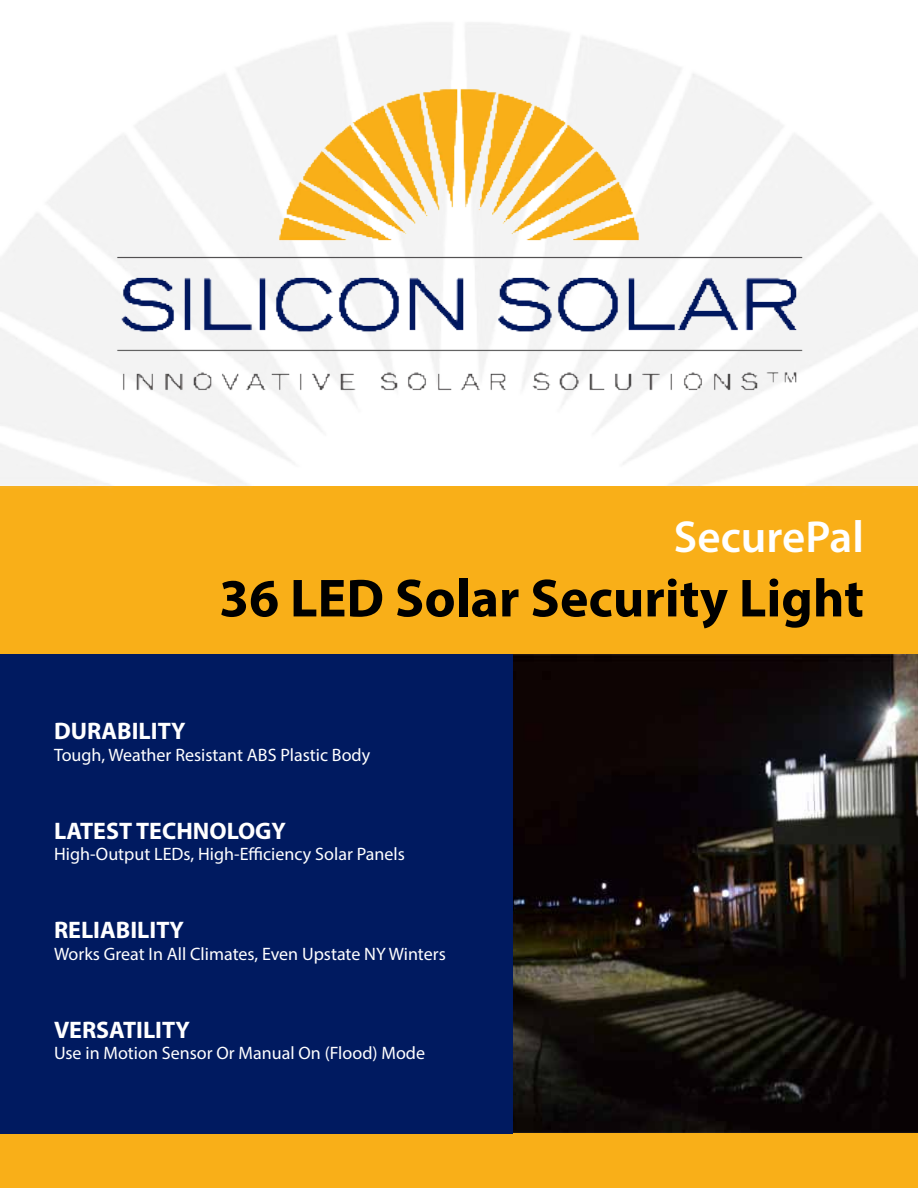
<style>
.page{position:relative;width:918px;height:1188px;background:#fff}
.page>*{position:absolute;margin:0;border:0;box-sizing:border-box;transform-origin:0 0}
.t1{font:700 54px "Myriad Pro";color:#000}
.t2{font:600 45px "Myriad Pro";color:#fff}
.t3{font:700 24px "Myriad Pro";color:#fff}
.t4{font:18px "Myriad Pro";color:#fff}
</style>
<div class="page">
<div style="left:0;top:503px;width:918px;height:685px;background:#f9af18"></div>
<img style="left:0;top:23px;width:918px;height:480px">
<img style="left:105px;top:77px;width:708px;height:388px">
<img style="left:513px;top:654px;width:405px;height:479px">
<div style="left:0;top:654px;width:513px;height:480px;background:#001a60"></div>
<h2 class="t2" style="left:674px;top:508px;width:192px">SecurePal</h2>
<h1 class="t1" style="left:219px;top:563px;width:646px">36 LED Solar Security Light</h1>
<h3 class="t3" style="left:54px;top:716px;width:133px">DURABILITY</h3>
<p class="t4" style="left:54px;top:744px;width:318px">Tough, Weather Resistant ABS Plastic Body</p>
<h3 class="t3" style="left:54px;top:815px;width:234px">LATEST TECHNOLOGY</h3>
<p class="t4" style="left:54px;top:843px;width:352px">High-Output LEDs, High-Efficiency Solar Panels</p>
<h3 class="t3" style="left:54px;top:915px;width:132px">RELIABILITY</h3>
<p class="t4" style="left:54px;top:943px;width:393px">Works Great In All Climates, Even Upstate NY Winters</p>
<h3 class="t3" style="left:54px;top:1014px;width:137px">VERSATILITY</h3>
<p class="t4" style="left:54px;top:1042px;width:373px">Use in Motion Sensor Or Manual On (Flood) Mode</p>
</div>
